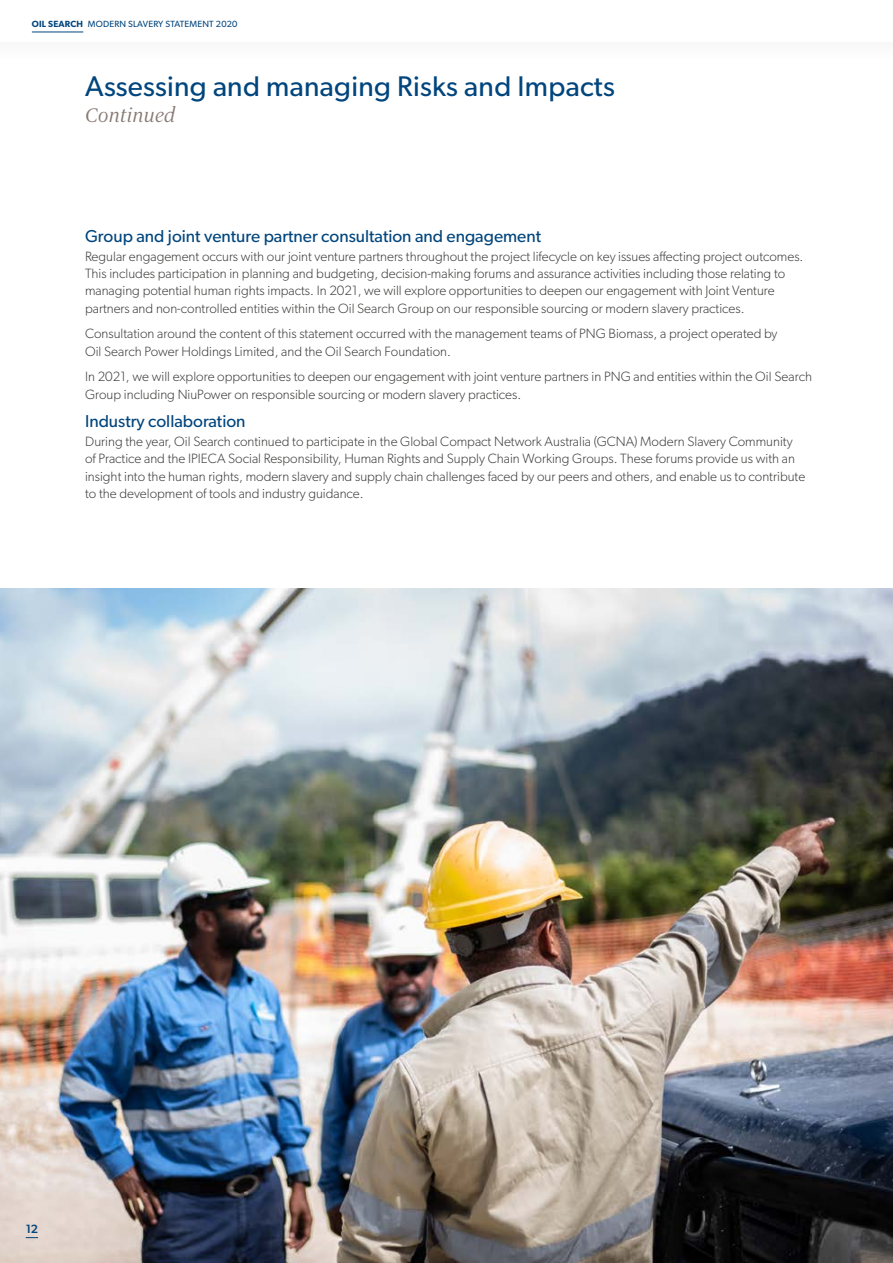
<style>
.page{position:relative;width:893px;height:1263px;background:#fff}
.page>*{position:absolute;margin:0;border:0;box-sizing:border-box;transform-origin:0 0}
.P1{font:28.5px "Gibson";letter-spacing:.01em;color:#00457d}
.P3{font:italic 24px "Luxury Text";letter-spacing:.01em;color:#877974}
.t1{font:17.25px "Gibson";color:#00457d}
.Body{font:300 13.5px/17.2px "Gibson";color:#3c3c3b}
.t2{font:500 12px "Gibson";color:#00457d}
.t3{font:9px "Gibson";letter-spacing:.02em;color:#00457d}
.s1{font-weight:600}
</style>
<div class="page">
<img style="left:0;top:588px;width:892px;height:675px">
<svg style="left:26px;top:1237px;width:12px;height:1px"></svg>
<hr style="left:32px;top:32px;width:51px;height:1px;background:#00457d">
<div style="left:0;top:43px;width:893px;height:17px;background:#fbfbfb"></div>
<p class="t3" style="left:32px;top:19px;width:207px"><span class="s1">OIL SEARCH</span> MODERN SLAVERY STATEMENT 2020</p>
<p class="P1" style="left:85px;top:69px;width:531px">Assessing and managing Risks and Impacts</p>
<p class="P3" style="left:85px;top:101px;width:92px">Continued</p>
<h1 class="t1" style="left:85px;top:225px;width:457px">Group and joint venture partner consultation and engagement</h1>
<p class="Body" style="left:85px;top:247px;width:720px">Regular engagement occurs with our joint venture partners throughout the project lifecycle on key issues affecting project outcomes.<br>This includes participation in planning and budgeting, decision-making forums and assurance activities including those relating to managing potential human rights impacts. In 2021, we will explore opportunities to deepen our engagement with Joint Venture partners and non-controlled entities within the Oil Search Group on our responsible sourcing or modern slavery practices.</p>
<p class="Body" style="left:85px;top:325px;width:694px">Consultation around the content of this statement occurred with the management teams of PNG Biomass, a project operated by<br>Oil Search Power Holdings Limited, and the Oil Search Foundation.</p>
<p class="Body" style="left:85px;top:368px;width:728px">In 2021, we will explore opportunities to deepen our engagement with joint venture partners in PNG and entities within the Oil Search<br>Group including NiuPower on responsible sourcing or modern slavery practices.</p>
<h1 class="t1" style="left:85px;top:410px;width:162px">Industry collaboration</h1>
<p class="Body" style="left:85px;top:433px;width:722px">During the year, Oil Search continued to participate in the Global Compact Network Australia (GCNA) Modern Slavery Community of Practice and the IPIECA Social Responsibility, Human Rights and Supply Chain Working Groups. These forums provide us with an insight into the human rights, modern slavery and supply chain challenges faced by our peers and others, and enable us to contribute to the development of tools and industry guidance.</p>
<p class="t2" style="left:26px;top:1222px;width:14px">12</p>
</div>
